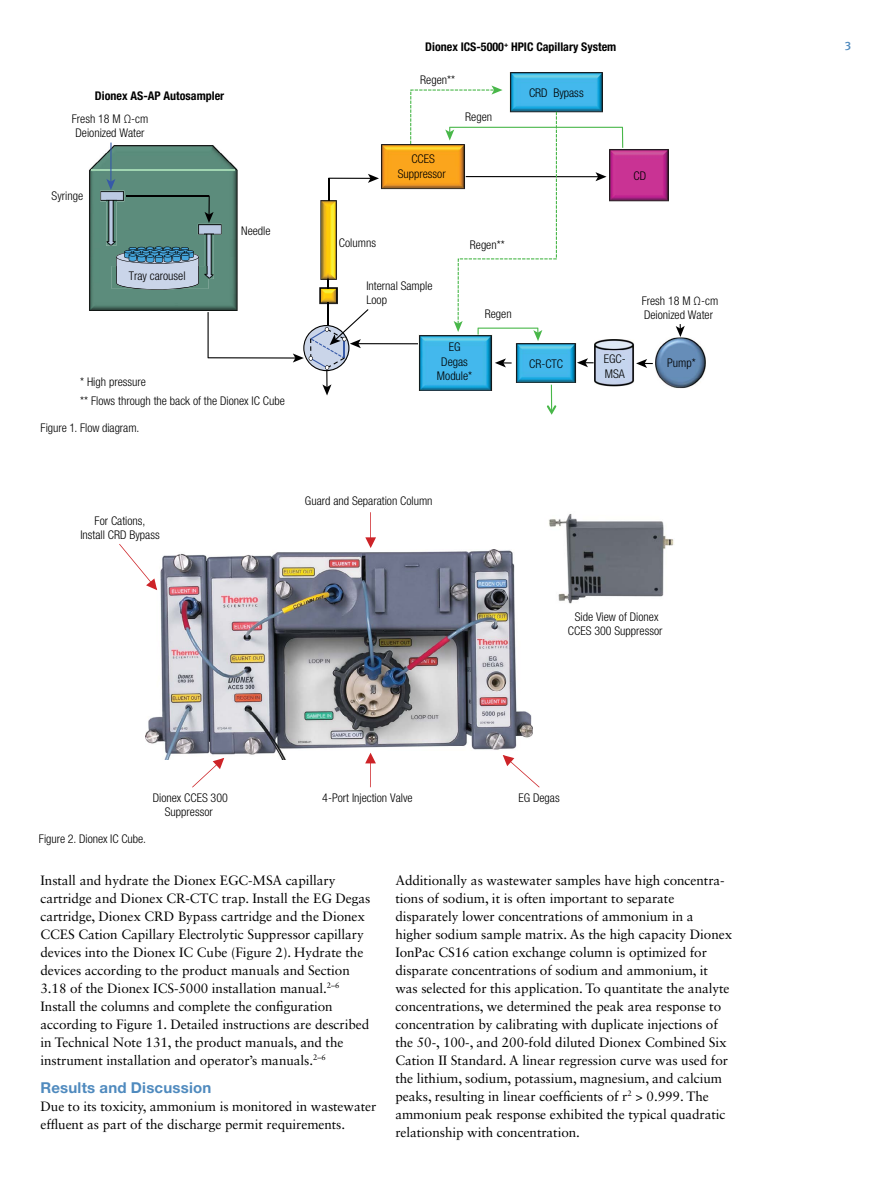
<style>
.page{position:relative;width:891px;height:1188px;background:#fff}
.page>*{position:absolute;margin:0;border:0;box-sizing:border-box;transform-origin:0 0}
.t1{font:700 15px "Helvetica Neue LT Std";letter-spacing:.015em;color:#4f8abe}
.t2{font:13.5px/18px "Sabon LT Std";letter-spacing:-.005em;color:#000}
.t3{font:300 condensed 12px/14.4px "Helvetica Neue LT Std";color:#000;text-align:center}
.t4{font:700 condensed 12px "Helvetica Neue LT Std";color:#000}
.t5{font:500 12px "Meta OT";color:#4f8abe}
</style>
<div class="page">
<hr style="left:326px;top:367px;width:2px;height:21px;background:#000">
<svg style="left:322px;top:384px;width:9px;height:12px"></svg>
<img style="left:320px;top:200px;width:17px;height:80px">
<img style="left:319px;top:287px;width:19px;height:17px">
<svg style="left:327px;top:274px;width:1px;height:15px"></svg>
<img style="left:594px;top:339px;width:40px;height:47px">
<hr style="left:358px;top:343px;width:60px;height:1px;background:#000">
<img style="left:655px;top:337px;width:51px;height:51px">
<svg style="left:636px;top:359px;width:17px;height:9px"></svg>
<hr style="left:327px;top:302px;width:1px;height:30px;background:#000">
<svg style="left:328px;top:179px;width:1px;height:21px"></svg>
<img style="left:419px;top:341px;width:73px;height:50px">
<svg style="left:577px;top:358px;width:17px;height:9px"></svg>
<svg style="left:676px;top:324px;width:9px;height:13px"></svg>
<img style="left:516px;top:343px;width:60px;height:40px">
<svg style="left:495px;top:358px;width:17px;height:9px"></svg>
<svg style="left:547px;top:385px;width:9px;height:30px"></svg>
<img style="left:623px;top:149px;width:46px;height:52px">
<hr style="left:328px;top:178px;width:43px;height:1px;background:#000">
<svg style="left:368px;top:174px;width:11px;height:9px"></svg>
<img style="left:510px;top:72px;width:93px;height:14px">
<img style="left:381px;top:144px;width:29px;height:45px">
<svg style="left:410px;top:86px;width:213px;height:255px"></svg>
<img style="left:89px;top:145px;width:149px;height:166px">
<img style="left:106px;top:201px;width:10px;height:45px">
<img style="left:100px;top:191px;width:24px;height:10px">
<svg style="left:106px;top:197px;width:10px;height:4px"></svg>
<img style="left:204px;top:235px;width:10px;height:44px">
<img style="left:198px;top:224px;width:24px;height:11px">
<svg style="left:204px;top:230px;width:10px;height:5px"></svg>
<hr style="left:126px;top:196px;width:83px;height:1px;background:#000">
<svg style="left:205px;top:196px;width:9px;height:27px"></svg>
<img style="left:112px;top:266px;width:4px;height:23px">
<svg style="left:116px;top:246px;width:92px;height:44px;background:#8aa7b8"></svg>
<hr style="left:91px;top:170px;width:144px;height:1px;background:#a0d5b1">
<hr style="left:110px;top:143px;width:2px;height:39px;background:#3659a8">
<svg style="left:106px;top:179px;width:9px;height:11px"></svg>
<svg style="left:208px;top:309px;width:161px;height:62px"></svg>
<img style="left:146px;top:550px;width:387px;height:210px">
<img style="left:549px;top:514px;width:125px;height:90px">
<hr style="left:370px;top:755px;width:1px;height:32px;background:#cd2327">
<svg style="left:365px;top:753px;width:11px;height:10px"></svg>
<hr style="left:370px;top:512px;width:1px;height:34px;background:#cd2327">
<svg style="left:365px;top:537px;width:11px;height:11px"></svg>
<svg style="left:503px;top:755px;width:37px;height:33px"></svg>
<svg style="left:119px;top:544px;width:38px;height:46px"></svg>
<svg style="left:192px;top:758px;width:32px;height:30px"></svg>
<p class="t4" style="left:425px;top:40px;width:193px">Dionex ICS-5000<sup>+</sup> HPIC Capillary System</p>
<p class="t4" style="left:95px;top:89px;width:131px">Dionex AS-AP Autosampler</p>
<p class="t3" style="left:72px;top:111px;width:78px">Fresh 18 M Ω-cm<br>Deionized Water</p>
<p class="t3" style="left:52px;top:188px;width:33px">Syringe</p>
<p class="t3" style="left:129px;top:268px;width:58px">Tray carousel</p>
<p class="t3" style="left:80px;top:374px;width:67px">* High pressure</p>
<p class="t3" style="left:241px;top:224px;width:31px">Needle</p>
<p class="t3" style="left:80px;top:393px;width:206px">** Flows through the back of the Dionex IC Cube</p>
<p class="t3" style="left:40px;top:421px;width:100px">Figure 1. Flow diagram.</p>
<p class="t3" style="left:420px;top:72px;width:36px">Regen**</p>
<p class="t3" style="left:465px;top:109px;width:28px">Regen</p>
<p class="t3" style="left:398px;top:152px;width:49px">CCES<br>Suppressor</p>
<p class="t3" style="left:529px;top:85px;width:56px">CRD Bypass</p>
<p class="t3" style="left:634px;top:168px;width:14px">CD</p>
<p class="t3" style="left:339px;top:236px;width:39px">Columns</p>
<p class="t3" style="left:366px;top:278px;width:68px;text-align:left">Internal Sample<br>Loop</p>
<p class="t3" style="left:470px;top:238px;width:36px">Regen**</p>
<p class="t3" style="left:485px;top:306px;width:28px">Regen</p>
<p class="t3" style="left:437px;top:340px;width:37px">EG<br>Degas<br>Module*</p>
<p class="t3" style="left:529px;top:356px;width:36px">CR-CTC</p>
<p class="t3" style="left:604px;top:352px;width:23px;text-align:left">EGC-<br>MSA</p>
<p class="t3" style="left:642px;top:293px;width:78px;text-align:left">Fresh 18 M Ω-cm<br>Deionized Water</p>
<p class="t3" style="left:667px;top:355px;width:30px">Pump*</p>
<p class="t3" style="left:80px;top:513px;width:81px">For Cations,<br>Install CRD Bypass</p>
<p class="t3" style="left:305px;top:494px;width:129px">Guard and Separation Column</p>
<p class="t3" style="left:568px;top:609px;width:96px">Side View of Dionex<br>CCES 300 Suppressor</p>
<p class="t3" style="left:39px;top:831px;width:109px">Figure 2. Dionex IC Cube.</p>
<p class="t3" style="left:153px;top:791px;width:77px">Dionex CCES 300<br>Suppressor</p>
<p class="t3" style="left:322px;top:791px;width:92px">4-Port Injection Valve</p>
<p class="t3" style="left:518px;top:791px;width:43px">EG Degas</p>
<p class="t2" style="left:40px;top:871px;width:331px">Install and hydrate the Dionex EGC-MSA capillary cartridge and Dionex CR-CTC trap. Install the EG Degas cartridge, Dionex CRD Bypass cartridge and the Dionex CCES Cation Capillary Electrolytic Suppressor capillary devices into the Dionex IC Cube (Figure 2). Hydrate the devices according to the product manuals and Section 3.18 of the Dionex ICS-5000 installation manual.<sup>2–6<br></sup>Install the columns and complete the configuration according to Figure 1. Detailed instructions are described in Technical Note 131, the product manuals, and the instrument installation and operator’s manuals.<sup>2–6</sup></p>
<p class="t1" style="left:40px;top:1079px;width:172px">Results and Discussion</p>
<p class="t2" style="left:40px;top:1097px;width:337px">Due to its toxicity, ammonium is monitored in wastewater effluent as part of the discharge permit requirements.</p>
<p class="t2" style="left:395px;top:871px;width:338px">Additionally as wastewater samples have high concentra&shy;tions of sodium, it is often important to separate disparately lower concentrations of ammonium in a higher sodium sample matrix. As the high capacity Dionex IonPac CS16 cation exchange column is optimized for disparate concentrations of sodium and ammonium, it was selected for this application. To quantitate the analyte concentrations, we determined the peak area response to concentration by calibrating with duplicate injections of the 50-, 100-, and 200-fold diluted Dionex Combined Six Cation II Standard. A linear regression curve was used for the lithium, sodium, potassium, magnesium, and calcium peaks, resulting in linear coefficients of r<sup>2</sup> &gt; 0.999. The ammonium peak response exhibited the typical quadratic relationship with concentration.</p>
<p class="t5" style="left:845px;top:37px;width:8px">3</p>
</div>
